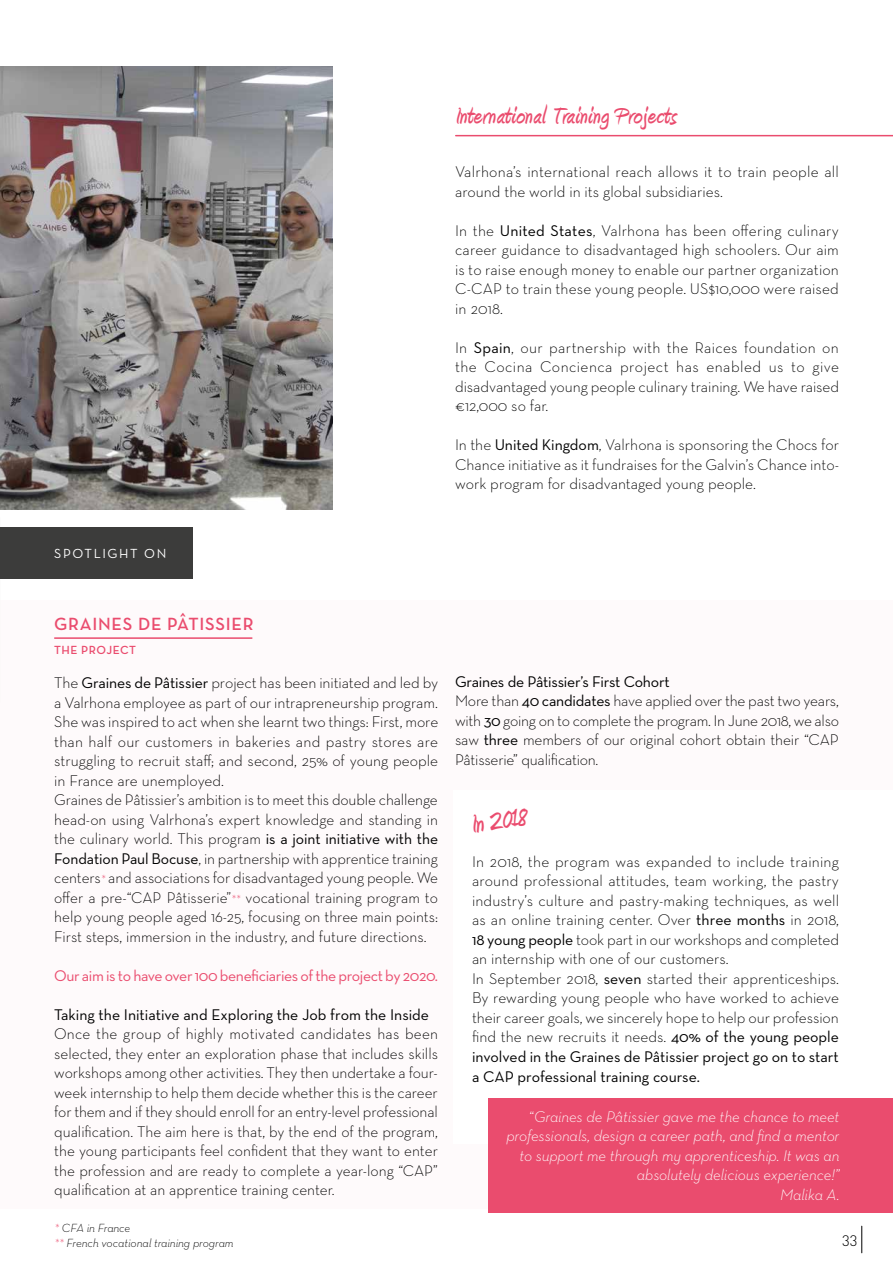
<style>
.page{position:relative;width:893px;height:1263px;background:#fff}
.page>*{position:absolute;margin:0;border:0;box-sizing:border-box;transform-origin:0 0}
.t1{font:700 33px "Amienne";color:#ea4c6e}
.t2{font:700 30px "Amienne";letter-spacing:.02em;color:#ea4c6e}
.t3{font:600 18px "Neutra Text";letter-spacing:.04em;color:#ea4c6e}
.t4{font:300 15.75px/19.5px "Neutra Text";color:#000}
.t5{font:italic 300 15.75px/19.5px "Neutra Text";letter-spacing:-.01em;color:#fff;text-align:right}
.t6{font:15.75px "Neutra Text";letter-spacing:-.025em;color:#ea4c6e}
.t7{font:15.75px "Neutra Text";color:#000}
.t8{font:300 15px "DIN Pro";color:#000}
.t9{font:13.35px "Neutra Text";letter-spacing:.12em;color:#fff}
.t10{font:italic 300 12px/15px "Neutra Text";letter-spacing:-.01em;color:#000}
.t11{font:600 12px "Neutra Text";letter-spacing:.04em;color:#ea4c6e}
.s1{font-weight:400}
.s2{font-style:italic;font-size:12px;color:#ea4c6e}
.s3{color:#ea4c6e}
.s4{font-style:normal}
</style>
<div class="page">
<svg style="left:861px;top:1226px;width:1px;height:27px"></svg>
<div style="left:0;top:600px;width:893px;height:609px;background:#fefafb"></div>
<div style="left:454px;top:791px;width:439px;height:353px;background:#fff"></div>
<img style="left:0;top:67px;width:332px;height:442px">
<hr style="left:456px;top:135px;width:437px;height:1px;background:#ea4c6e">
<div style="left:0;top:527px;width:192px;height:51px;background:#3c3c3b"></div>
<hr style="left:54px;top:637px;width:198px;height:2px;background:#ea4c6e">
<div style="left:488px;top:1098px;width:405px;height:114px;background:#ea4c6e"></div>
<h2 class="t2" style="left:455px;top:102px;width:222px">International Training Projects</h2>
<p class="t4" style="left:455px;top:162px;width:385px">Valrhona’s international reach allows it to train people all around the world in its global subsidiaries.</p>
<p class="t4" style="left:455px;top:220px;width:385px;text-align:justify">In the <span class="s1">United States</span>, Valrhona has been offering culinary career guidance to disadvantaged high schoolers. Our aim is to raise enough money to enable our partner organization C-CAP to train these young people. US$10,000 were raised in 2018.</p>
<p class="t4" style="left:455px;top:337px;width:386px;text-align:justify">In <span class="s1">Spain</span>, our partnership with the Raices foundation on the Cocina Concienca project has enabled us to give disadvantaged young people culinary training. We have raised €12,000 so far.</p>
<p class="t4" style="left:455px;top:435px;width:385px;text-align:justify">In the <span class="s1">United Kingdom</span>, Valrhona is sponsoring the Chocs for Chance initiative as it fundraises for the Galvin’s Chance into&shy;work program for disadvantaged young people.</p>
<p class="t9" style="left:54px;top:545px;width:114px">SPOTLIGHT ON</p>
<p class="t3" style="left:54px;top:613px;width:201px">GRAINES DE PÂTISSIER</p>
<p class="t11" style="left:54px;top:642px;width:83px">THE PROJECT</p>
<p class="t4" style="left:54px;top:673px;width:386px">The <span class="s1">Graines de Pâtissier</span> project has been initiated and led by a Valrhona employee as part of our intrapreneurship program.<br>She was inspired to act when she learnt two things: First, more than half our customers in bakeries and pastry stores are struggling to recruit staff; and second, 25% of young people in France are unemployed.<br>Graines de Pâtissier’s ambition is to meet this double challenge head-on using Valrhona’s expert knowledge and standing in the culinary world. This program <span class="s1">is a joint initiative with the Fondation Paul Bocuse</span>, in partnership with apprentice training centers<span class="s2">*</span> and associations for disadvantaged young people. We offer a pre-“CAP Pâtisserie”<span class="s2">**</span> vocational training program to help young people aged 16-25, focusing on three main points:<br>First steps, immersion in the industry, and future directions.</p>
<p class="t6" style="left:54px;top:966px;width:385px">Our aim is to have over 100 beneficiaries of the project by 2020.</p>
<p class="t7" style="left:54px;top:1005px;width:376px">Taking the Initiative and Exploring the Job from the Inside</p>
<p class="t4" style="left:54px;top:1024px;width:385px;text-align:justify">Once the group of highly motivated candidates has been selected, they enter an exploration phase that includes skills workshops among other activities. They then undertake a four&shy;week internship to help them decide whether this is the career for them and if they should enroll for an entry-level professional qualification. The aim here is that, by the end of the program, the young participants feel confident that they want to enter the profession and are ready to complete a year-long “CAP” qualification at an apprentice training center.</p>
<p class="t10" style="left:55px;top:1220px;width:181px"><span class="s3">*</span> CFA in France<br><span class="s3">**</span> French vocational training program</p>
<p class="t4" style="left:455px;top:671px;width:386px"><span class="s1">Graines de Pâtissier’s First Cohort<br></span>More than <span class="s1">40 candidates</span> have applied over the past two years, with <span class="s1">30</span> going on to complete the program. In June 2018, we also saw <span class="s1">three</span> members of our original cohort obtain their “CAP Pâtisserie” qualification.</p>
<h1 class="t1" style="left:469px;top:809px;width:56px;rotate:-8deg">In 2018</h1>
<p class="t4" style="left:472px;top:851px;width:369px">In 2018, the program was expanded to include training around professional attitudes, team working, the pastry industry’s culture and pastry-making techniques, as well as an online training center. Over <span class="s1">three months</span> in 2018, <span class="s1">18 young people</span> took part in our workshops and completed an internship with one of our customers.<br>In September 2018, <span class="s1">seven</span> started their apprenticeships.<br>By rewarding young people who have worked to achieve their career goals, we sincerely hope to help our profession find the new recruits it needs. <span class="s1">40% of the young people involved in the Graines de Pâtissier project go on to start a CAP professional training course.</span></p>
<p class="t5" style="left:506px;top:1106px;width:335px"><span class="s4">“</span>Graines de Pâtissier gave me the chance to meet professionals, design a career path, and find a mentor to support me through my apprenticeship. It was an absolutely delicious experience!”<br>Malika A.</p>
<p class="t8" style="left:842px;top:1229px;width:17px">33</p>
</div>
